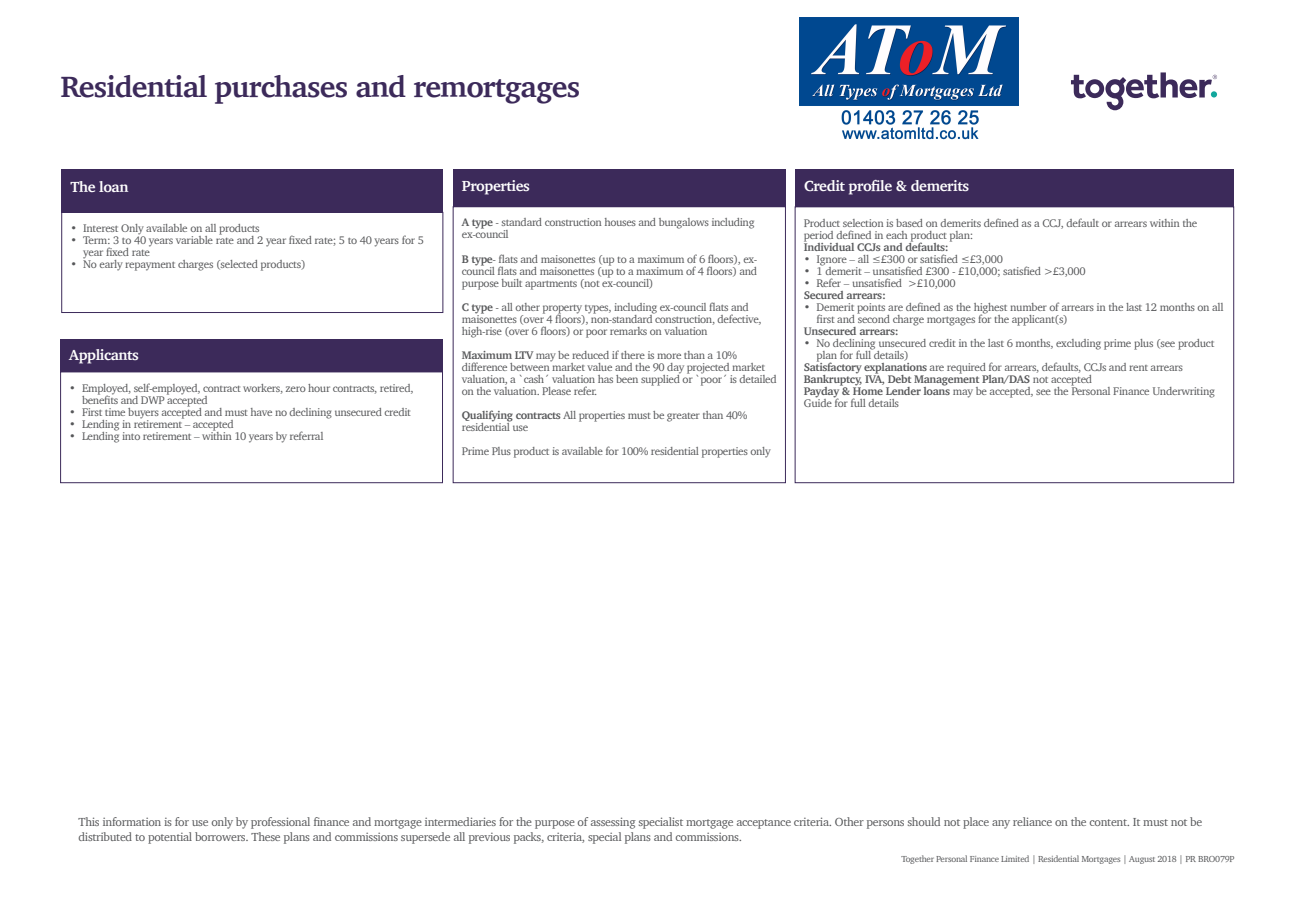
<style>
.page{position:relative;width:1289px;height:919px;background:#fff}
.page>*{position:absolute;margin:0;border:0;box-sizing:border-box;transform-origin:0 0}
.t1{font:700 30px "Charter";letter-spacing:-.025em;color:#3c2a5a}
.t2{font:700 15px "Charter";letter-spacing:-.025em;color:#fff}
.t3{font:12px/15px "Charter";letter-spacing:-.025em;color:#57585a}
.t4{font:11.25px/12px "Charter";letter-spacing:-.03em;color:#57585a}
.t5{font:700 11.25px "Charter";letter-spacing:-.025em;color:#57585a}
.t6{font:9px "Charter";letter-spacing:-.025em;color:#57585a}
.s1{font-weight:700}
.s2{font-weight:400}
</style>
<div class="page">
<svg style="left:1071px;top:72px;width:145px;height:38px"></svg>
<div style="left:453px;top:169px;width:332px;height:37px;background:#3c2a5a"></div>
<div style="left:453px;top:206px;width:332px;height:277px;border:1px solid #3c2a5a"></div>
<div style="left:795px;top:169px;width:438px;height:38px;background:#3c2a5a"></div>
<div style="left:795px;top:207px;width:438px;height:276px;border:1px solid #3c2a5a"></div>
<div style="left:60px;top:339px;width:382px;height:33px;background:#3c2a5a"></div>
<div style="left:60px;top:372px;width:382px;height:111px;border:1px solid #3c2a5a"></div>
<div style="left:62px;top:169px;width:381px;height:43px;background:#3c2a5a"></div>
<div style="left:62px;top:212px;width:381px;height:101px;border:1px solid #3c2a5a"></div>
<img style="left:799px;top:18px;width:219px;height:122px">
<h1 class="t1" style="left:60px;top:61px;width:521px">Residential purchases and remortgages</h1>
<h2 class="t2" style="left:70px;top:174px;width:60px">The loan</h2>
<p class="t4" style="left:70px;top:222px;width:191px">• Interest Only available on all products</p>
<p class="t4" style="left:83px;top:234px;width:342px;text-indent:-13px">• Term: 3 to 40 years variable rate and 2 year fixed rate; 5 to 40 years for 5 year fixed rate</p>
<p class="t4" style="left:70px;top:258px;width:237px">• No early repayment charges (selected products)</p>
<h2 class="t2" style="left:69px;top:342px;width:71px">Applicants</h2>
<p class="t4" style="left:82px;top:381px;width:333px;text-indent:-13px">• Employed, self-employed, contract workers, zero hour contracts, retired, benefits and DWP accepted</p>
<p class="t4" style="left:69px;top:405px;width:343px">• First time buyers accepted and must have no declining unsecured credit</p>
<p class="t4" style="left:69px;top:417px;width:166px">• Lending in retirement – accepted</p>
<p class="t4" style="left:69px;top:429px;width:256px">• Lending into retirement – within 10 years by referral</p>
<h2 class="t2" style="left:462px;top:173px;width:69px">Properties</h2>
<p class="t4" style="left:462px;top:216px;width:294px"><span class="s1">A type</span> - standard construction houses and bungalows including ex-council</p>
<p class="t4" style="left:462px;top:252px;width:297px;text-align:justify"><span class="s1">B type</span>- flats and maisonettes (up to a maximum of 6 floors), ex&shy;council flats and maisonettes (up to a maximum of 4 floors) and purpose built apartments (not ex-council)</p>
<p class="t4" style="left:462px;top:300px;width:301px"><span class="s1">C type</span> - all other property types, including ex-council flats and maisonettes (over 4 floors), non-standard construction, defective, high-rise (over 6 floors) or poor remarks on valuation</p>
<p class="t4" style="left:462px;top:348px;width:316px"><span class="s1">Maximum LTV</span> may be reduced if there is more than a 10% difference between market value and the 90 day projected market valuation, a `cash´ valuation has been supplied or `poor´ is detailed on the valuation. Please refer.</p>
<p class="t4" style="left:462px;top:408px;width:287px"><span class="s1">Qualifying contracts</span> All properties must be greater than 40% residential use</p>
<p class="t4" style="left:462px;top:444px;width:310px">Prime Plus product is available for 100% residential properties only</p>
<h2 class="t2" style="left:804px;top:173px;width:166px">Credit profile &amp; demerits</h2>
<p class="t4" style="left:803px;top:216px;width:395px">Product selection is based on demerits defined as a CCJ, default or arrears within the period defined in each product plan:</p>
<p class="t5" style="left:803px;top:237px;width:146px">Individual CCJs and defaults:</p>
<p class="t4" style="left:803px;top:252px;width:201px">• Ignore – all ≤£300 or satisfied ≤£3,000</p>
<p class="t4" style="left:803px;top:264px;width:283px">• 1 demerit – unsatisfied £300 - £10,000; satisfied &gt;£3,000</p>
<p class="t4" style="left:803px;top:276px;width:153px">• Refer – unsatisfied &gt;£10,000</p>
<p class="t5" style="left:803px;top:285px;width:83px">Secured arrears:</p>
<p class="t4" style="left:816px;top:300px;width:408px;text-indent:-13px">• Demerit points are defined as the highest number of arrears in the last 12 months on all first and second charge mortgages for the applicant(s)</p>
<p class="t5" style="left:803px;top:321px;width:96px">Unsecured arrears:</p>
<p class="t4" style="left:803px;top:336px;width:412px">• No declining unsecured credit in the last 6 months, excluding prime plus (see product</p>
<p class="t4" style="left:816px;top:348px;width:94px">plan for full details)</p>
<p class="t4" style="left:803px;top:360px;width:380px"><span class="s1">Satisfactory explanations</span> are required for arrears, defaults, CCJs and rent arrears</p>
<p class="t5" style="left:803px;top:369px;width:290px">Bankruptcy, IVA, Debt Management Plan/DAS <span class="s2">not accepted</span></p>
<p class="t4" style="left:803px;top:384px;width:412px"><span class="s1">Payday &amp; Home Lender loans</span> may be accepted, see the Personal Finance Underwriting</p>
<p class="t4" style="left:803px;top:396px;width:97px">Guide for full details</p>
<p class="t3" style="left:78px;top:814px;width:1125px">This information is for use only by professional finance and mortgage intermediaries for the purpose of assessing specialist mortgage acceptance criteria. Other persons should not place any reliance on the content. It must not be distributed to potential borrowers. These plans and commissions supersede all previous packs, criteria, special plans and commissions.</p>
<p class="t6" style="left:901px;top:851px;width:335px">Together Personal Finance Limited | Residential Mortgages | August 2018 | PR BRO079P</p>
</div>
